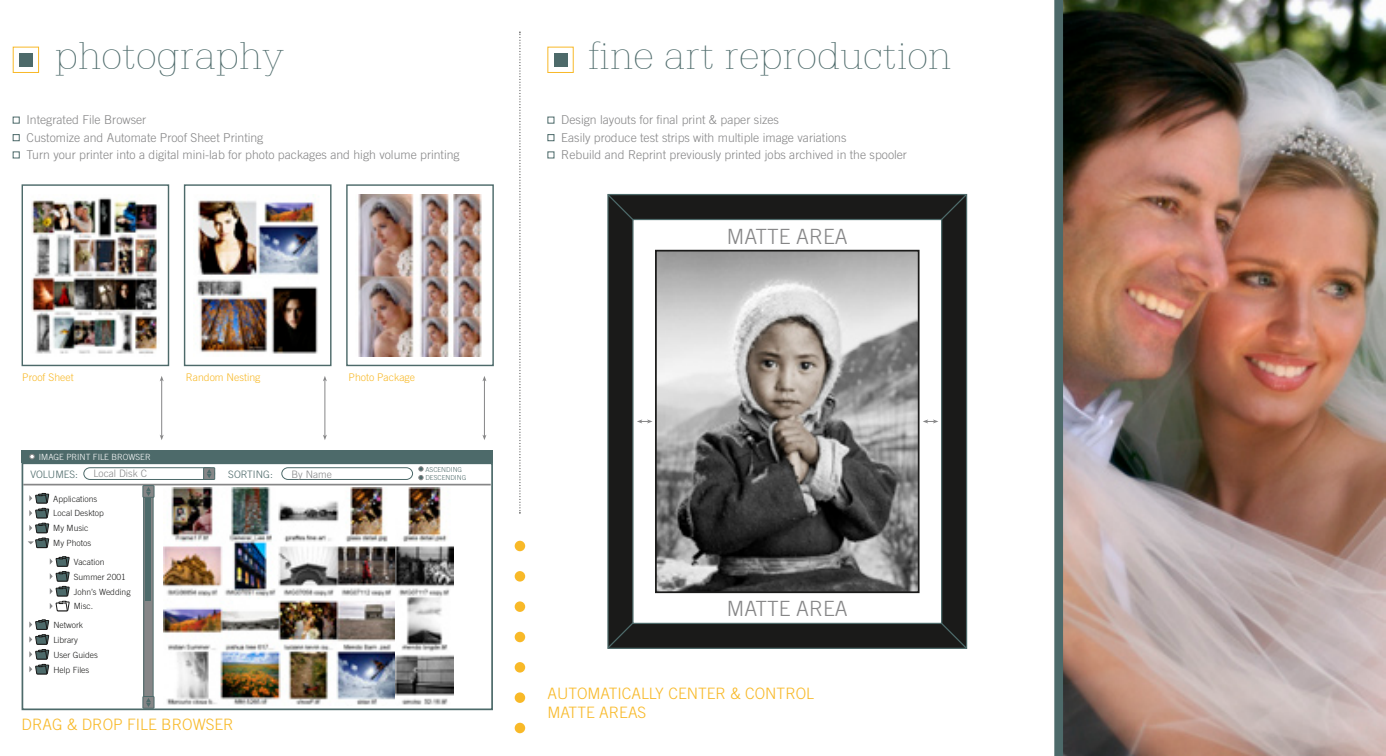
<style>
.page{position:relative;width:1386px;height:756px;background:#fff}
.page>*{position:absolute;margin:0;border:0;box-sizing:border-box;transform-origin:0 0}
.t1{font:100 42px "Serifa BT";color:#4d6a6a}
.t2{font:300 21px "Trade Gothic";color:#868687}
.t3{font:300 15.75px/18.9px "Trade Gothic";color:#f8b928}
.t4{font:300 12.25px/17.5px "Trade Gothic";color:#868687}
.t5{font:300 10.5px "Trade Gothic";color:#f8b928}
.t6{font:300 10.15px "Trade Gothic";color:#4d6a6a}
.t7{font:300 10.15px "Trade Gothic";color:#868687}
.t8{font:300 8.58px/14.9px "Trade Gothic";color:#1a1a19}
.t9{font:300 8.58px "Trade Gothic";color:#fff}
.t10{font:300 6.83px/8.8px "Trade Gothic";color:#4d6a6a}
</style>
<div class="page">
<img style="left:1063px;top:0;width:323px;height:756px">
<div style="left:1054px;top:0;width:9px;height:756px;background:#4d6a6a"></div>
<svg style="left:520px;top:32px;width:1px;height:481px"></svg>
<div style="left:515px;top:541px;width:10px;height:10px;background:#f8b928;border-radius:50%"></div>
<div style="left:515px;top:571px;width:10px;height:11px;background:#f8b928;border-radius:50%"></div>
<div style="left:515px;top:601px;width:10px;height:11px;background:#f8b928;border-radius:50%"></div>
<div style="left:515px;top:632px;width:10px;height:10px;background:#f8b928;border-radius:50%"></div>
<div style="left:515px;top:662px;width:10px;height:11px;background:#f8b928;border-radius:50%"></div>
<div style="left:515px;top:692px;width:10px;height:11px;background:#f8b928;border-radius:50%"></div>
<div style="left:515px;top:723px;width:10px;height:10px;background:#f8b928;border-radius:50%"></div>
<div style="left:13px;top:117px;width:7px;height:7px;border:1px solid #4d6a6a"></div>
<div style="left:13px;top:134px;width:7px;height:7px;border:1px solid #4d6a6a"></div>
<div style="left:13px;top:151px;width:7px;height:7px;border:1px solid #4d6a6a"></div>
<div style="left:547px;top:117px;width:7px;height:7px;border:1px solid #4d6a6a"></div>
<div style="left:547px;top:134px;width:7px;height:7px;border:1px solid #4d6a6a"></div>
<img style="left:31px;top:197px;width:126px;height:157px">
<div style="left:22px;top:184px;width:147px;height:182px;border:1px solid #4d6a6a"></div>
<img style="left:196px;top:200px;width:124px;height:154px">
<div style="left:184px;top:184px;width:148px;height:182px;border:1px solid #4d6a6a"></div>
<img style="left:358px;top:195px;width:124px;height:161px">
<div style="left:346px;top:184px;width:148px;height:182px;border:1px solid #4d6a6a"></div>
<div style="left:144px;top:490px;width:9px;height:213px;background:#868687"></div>
<div style="left:144px;top:490px;width:9px;height:213px;border:1px solid #4d6a6a"></div>
<div style="left:22px;top:462px;width:471px;height:248px;border:2px solid #4d6a6a"></div>
<div style="left:22px;top:450px;width:471px;height:13px;background:#4d6a6a"></div>
<svg style="left:29px;top:454px;width:6px;height:5px"></svg>
<hr style="left:23px;top:484px;width:468px;height:1px;background:#868687">
<div style="left:84px;top:468px;width:131px;height:12px;border:1px solid #4d6a6a;border-radius:6px"></div>
<div style="left:204px;top:468px;width:11px;height:11px;background:#868687"></div>
<div style="left:203px;top:468px;width:12px;height:12px;border:1px solid #4d6a6a"></div>
<svg style="left:207px;top:469px;width:5px;height:9px"></svg>
<div style="left:282px;top:468px;width:131px;height:12px;border:1px solid #4d6a6a;border-radius:6px"></div>
<div style="left:143px;top:697px;width:11px;height:11px;background:#868687"></div>
<div style="left:143px;top:696px;width:11px;height:12px;border:1px solid #4d6a6a"></div>
<svg style="left:146px;top:698px;width:5px;height:9px"></svg>
<svg style="left:419px;top:467px;width:4px;height:13px"></svg>
<div style="left:143px;top:486px;width:11px;height:11px;background:#868687"></div>
<div style="left:143px;top:485px;width:11px;height:13px;border:1px solid #4d6a6a"></div>
<svg style="left:146px;top:487px;width:5px;height:9px"></svg>
<div style="left:146px;top:499px;width:5px;height:102px;background:#4d6a6a"></div>
<svg style="left:28px;top:493px;width:21px;height:55px"></svg>
<svg style="left:29px;top:619px;width:20px;height:55px"></svg>
<svg style="left:50px;top:556px;width:20px;height:55px"></svg>
<img style="left:163px;top:488px;width:290px;height:217px">
<div style="left:19px;top:53px;width:13px;height:13px;background:#4d6a6a"></div>
<div style="left:13px;top:47px;width:26px;height:26px;border:1px solid #f8b928"></div>
<div style="left:554px;top:53px;width:13px;height:13px;background:#4d6a6a"></div>
<div style="left:547px;top:47px;width:27px;height:26px;border:1px solid #f8b928"></div>
<svg style="left:607px;top:193px;width:361px;height:456px"></svg>
<svg style="left:637px;top:419px;width:16px;height:4px"></svg>
<svg style="left:923px;top:419px;width:15px;height:4px"></svg>
<hr style="left:484px;top:380px;width:1px;height:56px;background:#868687">
<svg style="left:482px;top:376px;width:4px;height:5px"></svg>
<svg style="left:482px;top:435px;width:4px;height:5px"></svg>
<hr style="left:325px;top:380px;width:1px;height:56px;background:#868687">
<svg style="left:323px;top:376px;width:4px;height:5px"></svg>
<svg style="left:323px;top:435px;width:4px;height:5px"></svg>
<hr style="left:161px;top:380px;width:1px;height:56px;background:#868687">
<svg style="left:160px;top:376px;width:4px;height:5px"></svg>
<svg style="left:160px;top:435px;width:4px;height:5px"></svg>
<h1 class="t1" style="left:588px;top:31px;width:365px">fine art reproduction</h1>
<h1 class="t1" style="left:55px;top:31px;width:231px">photography</h1>
<p class="t4" style="left:27px;top:111px;width:435px">Integrated File Browser<br>Customize and Automate Proof Sheet Printing<br>Turn your printer into a digital mini-lab for photo packages and high volume printing</p>
<p class="t4" style="left:561px;top:111px;width:347px">Design layouts for final print &amp; paper sizes<br>Easily produce test strips with multiple image variations<br>Rebuild and Reprint previously printed jobs archived in the spooler</p>
<p class="t5" style="left:22px;top:371px;width:53px">Proof Sheet</p>
<p class="t5" style="left:186px;top:371px;width:76px">Random Nesting</p>
<p class="t5" style="left:349px;top:371px;width:68px">Photo Package</p>
<p class="t9" style="left:39px;top:452px;width:113px">IMAGE PRINT FILE BROWSER</p>
<p class="t7" style="left:94px;top:468px;width:55px">Local Disk C</p>
<p class="t6" style="left:228px;top:468px;width:46px">SORTING:</p>
<p class="t7" style="left:291px;top:468px;width:42px">By Name</p>
<p class="t10" style="left:425px;top:465px;width:42px">ASCENDING<br>DESCENDING</p>
<p class="t8" style="left:53px;top:491px;width:52px">Applications<br>Local Desktop<br>My Music<br>My Photos</p>
<p class="t6" style="left:30px;top:468px;width:49px">VOLUMES:</p>
<p class="t8" style="left:74px;top:554px;width:32px">Vacation</p>
<p class="t8" style="left:74px;top:569px;width:54px">Summer 2001</p>
<p class="t8" style="left:74px;top:584px;width:58px">John’s Wedding</p>
<p class="t8" style="left:74px;top:599px;width:21px">Misc.</p>
<p class="t8" style="left:53px;top:617px;width:31px">Network</p>
<p class="t8" style="left:53px;top:632px;width:26px">Library</p>
<p class="t8" style="left:53px;top:647px;width:46px">User Guides</p>
<p class="t8" style="left:53px;top:662px;width:37px">Help Files</p>
<p class="t3" style="left:22px;top:715px;width:214px">DRAG &amp; DROP FILE BROWSER</p>
<h2 class="t2" style="left:727px;top:224px;width:122px">MATTE AREA</h2>
<h2 class="t2" style="left:727px;top:596px;width:122px">MATTE AREA</h2>
<p class="t3" style="left:547px;top:684px;width:268px">AUTOMATICALLY CENTER &amp; CONTROL<br>MATTE AREAS</p>
</div>
